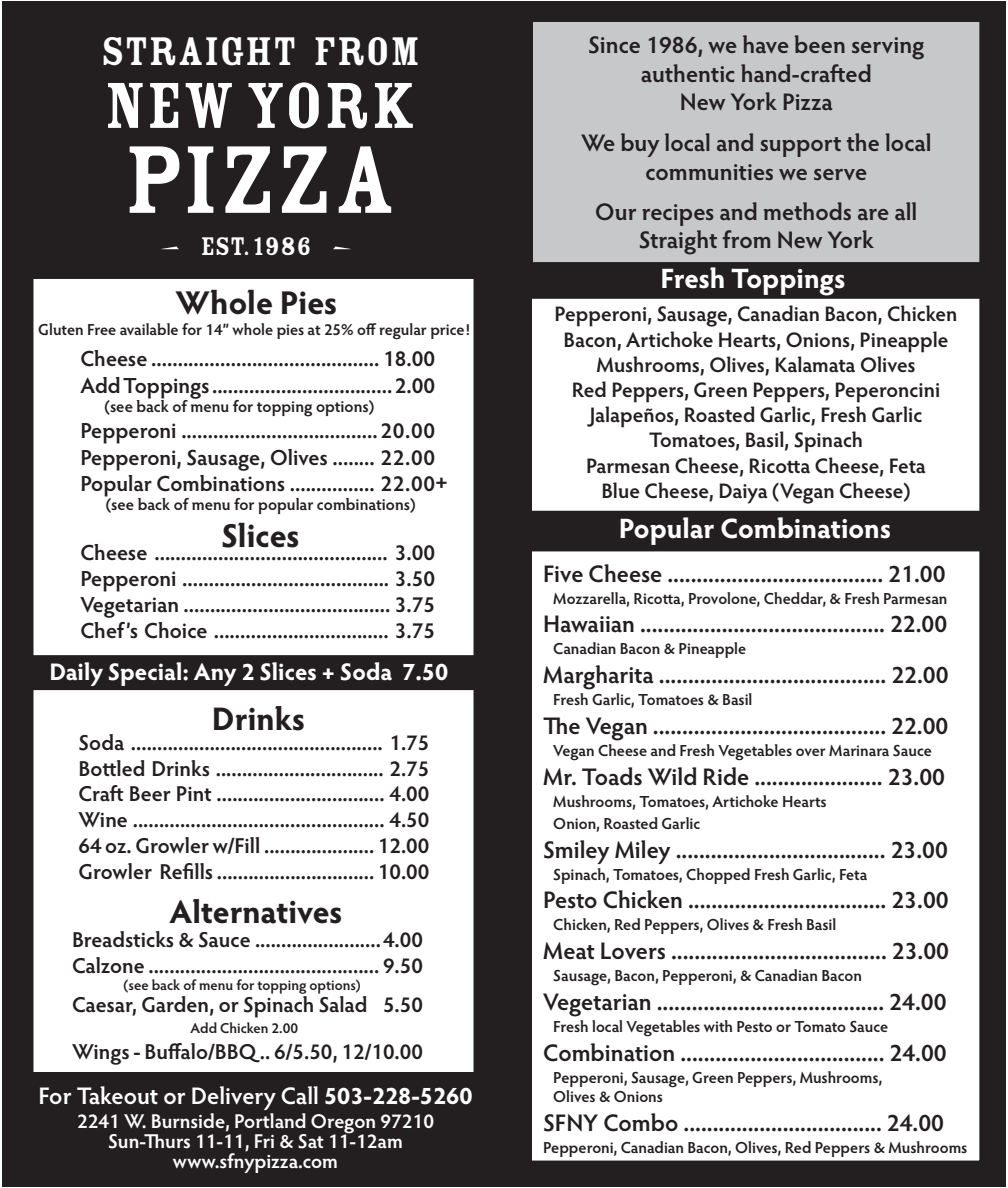
<style>
.page{position:relative;width:1008px;height:1188px;background:#fff}
.page>*{position:absolute;margin:0;border:0;box-sizing:border-box;transform-origin:0 0}
.t1{font:105.4px "Rosewood Fill";letter-spacing:.005em;color:#fff}
.t2{font:71.4px "Rosewood Fill";color:#fff}
.t3{font:44px "Rosewood Fill";color:#fff}
.t4{font:700 33px "Hypatia Sans Pro";color:#231f20}
.t5{font:700 32.6px "Hypatia Sans Pro";letter-spacing:-.005em;color:#231f20}
.t6{font:700 28px "Hypatia Sans Pro";color:#fff}
.t7{font:28px "Rosewood Fill";color:#fff}
.t8{font:600 24px/28.8px "Hypatia Sans Pro";color:#231f20;text-align:center}
.t9{font:600 24px "Hypatia Sans Pro";color:#fff}
.t10{font:700 24px "Hypatia Sans Pro";color:#fff}
.t11{font:600 21.8px/26.2px "Hypatia Sans Pro";color:#231f20}
.t12{font:600 21.6px/26px "Hypatia Sans Pro";letter-spacing:-.005em;color:#231f20;text-align:justify}
.t13{font:600 21px/25.2px "Hypatia Sans Pro";letter-spacing:-.005em;color:#231f20;text-align:center}
.t14{font:600 20px/20px "Hypatia Sans Pro";color:#fff;text-align:center}
.t15{font:600 16.4px "Hypatia Sans Pro";color:#231f20}
.t16{font:600 16px/22px "Hypatia Sans Pro";letter-spacing:-.005em;color:#231f20}
.t17{font:600 14.4px "Hypatia Sans Pro";color:#231f20}
.s1{font-size:24px}
.s2{font-weight:700}
</style>
<div class="page">
<div style="left:504px;top:1px;width:502px;height:1186px;background:#231f20"></div>
<div style="left:528px;top:21px;width:455px;height:1144px;background:#fff"></div>
<div style="left:524px;top:17px;width:463px;height:1152px;border:8px solid #231f20"></div>
<div style="left:529px;top:18px;width:454px;height:249px;background:#c7c8ca"></div>
<div style="left:525px;top:14px;width:462px;height:257px;border:8px solid #231f20"></div>
<div style="left:525px;top:263px;width:457px;height:35px;background:#231f20"></div>
<div style="left:524px;top:262px;width:459px;height:37px;border:2px solid #231f20"></div>
<div style="left:527px;top:512px;width:457px;height:38px;background:#231f20"></div>
<div style="left:526px;top:511px;width:459px;height:40px;border:2px solid #231f20"></div>
<div style="left:2px;top:1px;width:502px;height:1186px;background:#231f20"></div>
<div style="left:29px;top:275px;width:449px;height:880px;background:#fff"></div>
<div style="left:25px;top:271px;width:457px;height:888px;border:8px solid #231f20"></div>
<div style="left:29px;top:1072px;width:453px;height:97px;background:#231f20"></div>
<div style="left:3px;top:656px;width:495px;height:33px;background:#231f20"></div>
<div style="left:2px;top:655px;width:497px;height:35px;border:2px solid #231f20"></div>
<h3 class="t3" style="left:101px;top:27px;width:320px">STRAIGHT FROM</h3>
<h2 class="t2" style="left:104px;top:67px;width:314px">NEW YORK</h2>
<h1 class="t1" style="left:124px;top:123px;width:274px">PIZZA</h1>
<p class="t7" style="left:201px;top:231px;width:112px">EST. 1986</p>
<h3 class="t4" style="left:175px;top:279px;width:163px">Whole Pies</h3>
<p class="t11" style="left:80px;top:345px;width:356px">Cheese ........................................... 18.00<br>Add Toppings .................................. 2.00</p>
<p class="t15" style="left:105px;top:395px;width:271px">(see back of menu for topping options)</p>
<p class="t11" style="left:80px;top:417px;width:356px">Pepperoni ..................................... 20.00<br>Pepperoni, Sausage, Olives ........ 22.00</p>
<p class="t15" style="left:106px;top:493px;width:311px">(see back of menu for popular combinations)</p>
<h3 class="t4" style="left:221px;top:512px;width:80px">Slices</h3>
<p class="t11" style="left:80px;top:538px;width:356px;text-align:justify">Cheese ............................................ 3.00<br>Pepperoni ....................................... 3.50<br>Vegetarian ....................................... 3.75<br>Chef’s Choice ................................. 3.75</p>
<p class="t16" style="left:38px;top:318px;width:433px">Gluten Free available for 14” whole pies at 25% off regular price!</p>
<p class="t11" style="left:80px;top:469px;width:369px">Popular Combinations ................ 22.00<span class="s1">+</span></p>
<p class="t10" style="left:49px;top:655px;width:400px">Daily Special: Any 2 Slices + Soda 7.50</p>
<h3 class="t5" style="left:212px;top:696px;width:95px">Drinks</h3>
<p class="t12" style="left:79px;top:728px;width:352px">Soda ................................................ 1.75<br>Bottled Drinks ................................ 2.75<br>Craft Beer Pint ................................ 4.00<br>Wine ................................................ 4.50<br>64 oz. Growler w/Fill ..................... 12.00<br>Growler Refills .............................. 10.00</p>
<h3 class="t5" style="left:169px;top:889px;width:175px">Alternatives</h3>
<p class="t12" style="left:72px;top:926px;width:352px">Breadsticks &amp; Sauce ........................ 4.00<br>Calzone ............................................ 9.50</p>
<p class="t17" style="left:124px;top:975px;width:239px">(see back of menu for topping options)</p>
<p class="t12" style="left:72px;top:991px;width:352px">Caesar, Garden, or Spinach Salad 5.50</p>
<p class="t17" style="left:190px;top:1019px;width:109px">Add Chicken 2.00</p>
<p class="t12" style="left:72px;top:1038px;width:352px">Wings - Buffalo/BBQ .. 6/5.50, 12/10.00</p>
<p class="t9" style="left:39px;top:1079px;width:435px">For Takeout or Delivery Call <span class="s2">503-228-5260</span></p>
<p class="t14" style="left:77px;top:1110px;width:359px">2241 W. Burnside, Portland Oregon 97210<br>Sun-Thurs 11-11, Fri &amp; Sat 11-12am www.sfnypizza.com</p>
<p class="t8" style="left:588px;top:29px;width:338px">Since 1986, we have been serving authentic hand-crafted<br>New York Pizza</p>
<p class="t8" style="left:581px;top:128px;width:352px">We buy local and support the local communities we serve</p>
<p class="t8" style="left:595px;top:197px;width:324px;line-height:28px">Our recipes and methods are all<br>Straight from New York</p>
<p class="t6" style="left:661px;top:258px;width:187px">Fresh Toppings</p>
<p class="t13" style="left:555px;top:301px;width:404px">Pepperoni, Sausage, Canadian Bacon, Chicken Bacon, Artichoke Hearts, Onions, Pineapple Mushrooms, Olives, Kalamata Olives<br>Red Peppers, Green Peppers, Peperoncini Jalapeños, Roasted Garlic, Fresh Garlic Tomatoes, Basil, Spinach<br>Parmesan Cheese, Ricotta Cheese, Feta<br>Blue Cheese, Daiya (Vegan Cheese)</p>
<p class="t6" style="left:619px;top:509px;width:274px">Popular Combinations</p>
<p class="t8" style="left:543px;top:558px;width:404px">Five Cheese ..................................... 21.00</p>
<p class="t16" style="left:553px;top:587px;width:396px">Mozzarella, Ricotta, Provolone, Cheddar, &amp; Fresh Parmesan</p>
<p class="t8" style="left:543px;top:609px;width:406px">Hawaiian .......................................... 22.00</p>
<p class="t16" style="left:553px;top:637px;width:194px">Canadian Bacon &amp; Pineapple</p>
<p class="t8" style="left:543px;top:660px;width:407px">Margharita ....................................... 22.00</p>
<p class="t16" style="left:553px;top:688px;width:201px">Fresh Garlic, Tomatoes &amp; Basil</p>
<p class="t8" style="left:543px;top:710px;width:407px">The Vegan ........................................ 22.00</p>
<p class="t16" style="left:553px;top:739px;width:380px">Vegan Cheese and Fresh Vegetables over Marinara Sauce</p>
<p class="t8" style="left:543px;top:761px;width:403px">Mr. Toads Wild Ride ...................... 23.00</p>
<p class="t16" style="left:553px;top:790px;width:275px">Mushrooms, Tomatoes, Artichoke Hearts<br>Onion, Roasted Garlic</p>
<p class="t8" style="left:543px;top:834px;width:406px">Smiley Miley .................................... 23.00</p>
<p class="t16" style="left:553px;top:863px;width:316px">Spinach, Tomatoes, Chopped Fresh Garlic, Feta</p>
<p class="t8" style="left:543px;top:885px;width:407px">Pesto Chicken .................................. 23.00</p>
<p class="t16" style="left:553px;top:913px;width:285px">Chicken, Red Peppers, Olives &amp; Fresh Basil</p>
<p class="t8" style="left:543px;top:936px;width:407px">Meat Lovers ..................................... 23.00</p>
<p class="t16" style="left:553px;top:964px;width:310px">Sausage, Bacon, Pepperoni, &amp; Canadian Bacon</p>
<p class="t8" style="left:543px;top:986px;width:405px">Vegetarian ....................................... 24.00</p>
<p class="t16" style="left:553px;top:1015px;width:337px">Fresh local Vegetables with Pesto or Tomato Sauce</p>
<p class="t8" style="left:543px;top:1037px;width:405px">Combination ................................... 24.00</p>
<p class="t16" style="left:553px;top:1067px;width:331px;line-height:19.2px">Pepperoni, Sausage, Green Peppers, Mushrooms,<br>Olives &amp; Onions</p>
<p class="t8" style="left:543px;top:1107px;width:402px">SFNY Combo .................................. 24.00</p>
<p class="t16" style="left:543px;top:1136px;width:426px">Pepperoni, Canadian Bacon, Olives, Red Peppers &amp; Mushrooms</p>
</div>
